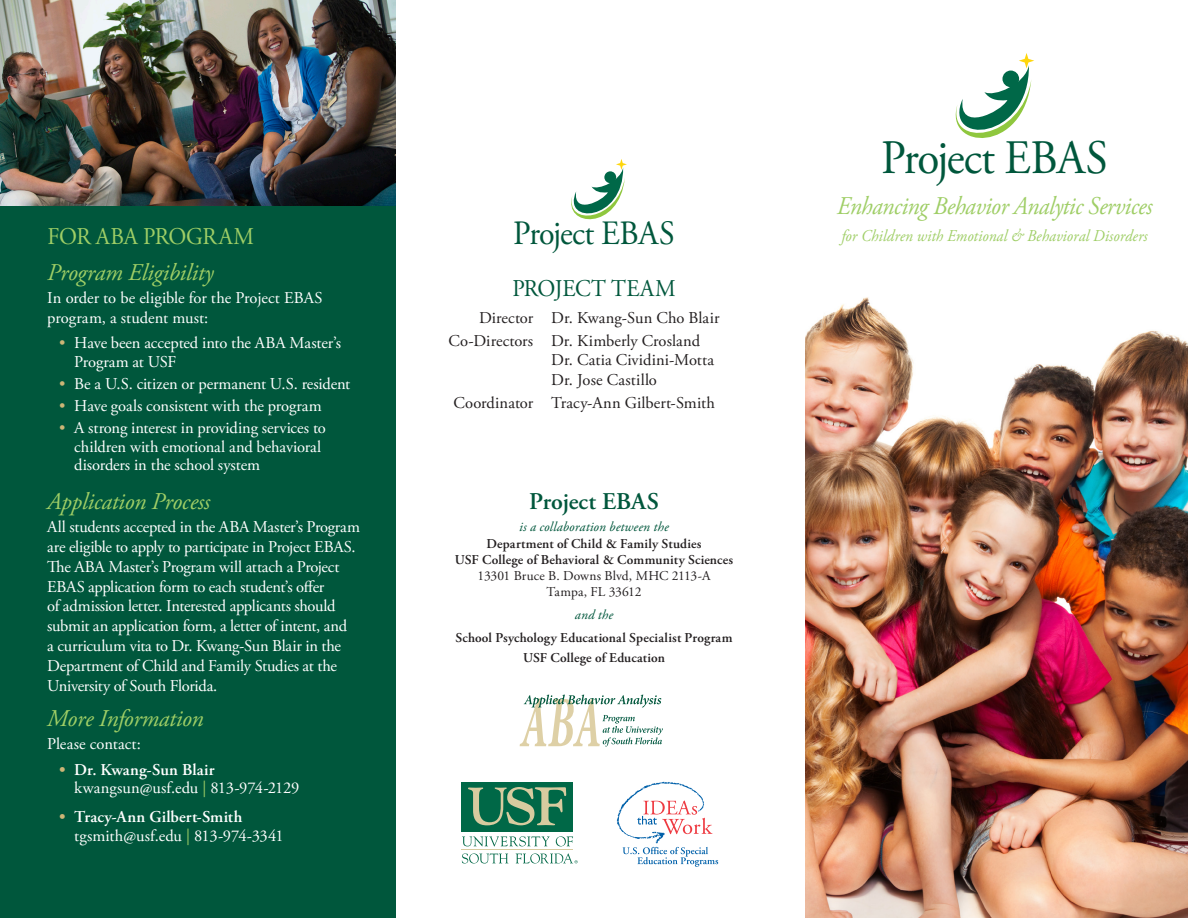
<style>
.page{position:relative;width:1188px;height:918px;background:#fff}
.page>*{position:absolute;margin:0;border:0;box-sizing:border-box;transform-origin:0 0}
.heading{font:48px "Adobe Garamond Pro";letter-spacing:-.025em;color:#00573c;scale:.94 1}
.heading-2{font:34.05px "Adobe Garamond Pro";letter-spacing:-.02em;color:#00573c;scale:.94 1}
.heading-3{font:italic 25.5px "Adobe Garamond Pro";letter-spacing:-.02em;color:#9fce66;scale:.94 1}
.subhead_1{font:italic 24px "Adobe Garamond Pro";letter-spacing:-.015em;color:#9fce66}
.heading-4{font:24px "Adobe Garamond Pro";letter-spacing:-.015em;color:#9fce66;scale:.94 1}
.t1{font:600 24px "Adobe Garamond Pro";color:#00573c}
.heading-5{font:24px "Adobe Garamond Pro";letter-spacing:-.005em;color:#00573c;scale:.94 1}
.paragraph{font:16.5px/19.8px "Adobe Garamond Pro";letter-spacing:-.015em;color:#fff}
.team_players{font:16.5px "Adobe Garamond Pro";letter-spacing:.005em;color:#231f20}
.heading-6{font:italic 16.5px "Adobe Garamond Pro";letter-spacing:.005em;color:#9fce66;scale:.94 1}
.paragraph-2{font:16.5px "Adobe Garamond Pro";letter-spacing:.005em;color:#fff}
.t2{font:600 13.5px/19.8px "Adobe Garamond Pro";letter-spacing:.01em;color:#231f20;text-align:center}
.t3{font:13.5px/16.2px "Adobe Garamond Pro";color:#231f20;text-align:center}
.t4{font:italic 13.5px "Adobe Garamond Pro";letter-spacing:.01em;color:#00573c}
.s1{color:#ccb576}
.s2{font-weight:600;color:#ccb576}
.s3{font-weight:600}
.s4{color:#9fce66}
</style>
<div class="page">
<div style="left:0;top:0;width:396px;height:918px;background:#00573c"></div>
<img style="left:806px;top:297px;width:382px;height:621px">
<img style="left:0;top:0;width:396px;height:205px">
<svg style="left:955px;top:53px;width:79px;height:85px"></svg>
<svg style="left:571px;top:159px;width:56px;height:61px"></svg>
<svg style="left:617px;top:782px;width:101px;height:85px"></svg>
<div style="left:462px;top:782px;width:111px;height:49px;background:#006847"></div>
<svg style="left:468px;top:787px;width:99px;height:38px"></svg>
<svg style="left:462px;top:836px;width:88px;height:11px"></svg>
<svg style="left:556px;top:836px;width:17px;height:10px"></svg>
<svg style="left:462px;top:853px;width:46px;height:11px"></svg>
<svg style="left:516px;top:853px;width:62px;height:11px"></svg>
<hr style="left:462px;top:850px;width:111px;height:1px;background:#d7cb9f">
<svg style="left:520px;top:695px;width:143px;height:52px"></svg>
<p class="heading-4" style="left:47px;top:222px;width:221px">FOR ABA PROGRAM</p>
<p class="subhead_1" style="left:47px;top:258px;width:168px">Program Eligibility</p>
<p class="paragraph" style="left:47px;top:288px;width:277px">In order to be eligible for the Project EBAS program, a student must:</p>
<p class="paragraph" style="left:74px;top:334px;width:268px;line-height:18.8px;text-indent:-15px"><span class="s1">•</span> Have been accepted into the ABA Master’s<br>Program at USF</p>
<p class="paragraph" style="left:59px;top:374px;width:293px"><span class="s1">•</span> Be a U.S. citizen or permanent U.S. resident</p>
<p class="paragraph" style="left:59px;top:396px;width:264px"><span class="s1">•</span> Have goals consistent with the program</p>
<p class="paragraph" style="left:74px;top:419px;width:253px;line-height:18.8px;text-indent:-15px"><span class="s1">•</span> A strong interest in providing services to children with emotional and behavioral disorders in the school system</p>
<p class="subhead_1" style="left:47px;top:487px;width:164px">Application Process</p>
<p class="paragraph" style="left:47px;top:518px;width:314px">All students accepted in the ABA Master’s Program are eligible to apply to participate in Project EBAS.<br>The ABA Master’s Program will attach a Project EBAS application form to each student’s offer<br>of admission letter. Interested applicants should submit an application form, a letter of intent, and<br>a curriculum vita to Dr. Kwang-Sun Blair in the Department of Child and Family Studies at the University of South Florida.</p>
<p class="subhead_1" style="left:47px;top:704px;width:158px">More Information</p>
<p class="paragraph-2" style="left:47px;top:734px;width:95px">Please contact:</p>
<p class="paragraph" style="left:74px;top:761px;width:227px;line-height:18.8px;text-indent:-15px"><span class="s2">•</span> <span class="s3">Dr. Kwang-Sun Blair </span>kwangsun@usf.edu <span class="s4">|</span> 813-974-2129</p>
<p class="paragraph" style="left:74px;top:808px;width:211px;line-height:18.8px;text-indent:-15px"><span class="s2">•</span> <span class="s3">Tracy-Ann Gilbert-Smith </span>tgsmith@usf.edu <span class="s4">|</span> 813-974-3341</p>
<p class="heading-2" style="left:513px;top:213px;width:173px">Project EBAS</p>
<p class="heading-5" style="left:512px;top:274px;width:175px">PROJECT TEAM</p>
<p class="team_players" style="left:479px;top:307px;width:242px">Director Dr. Kwang-Sun Cho Blair</p>
<p class="team_players" style="left:448px;top:330px;width:253px">Co-Directors Dr. Kimberly Crosland</p>
<p class="team_players" style="left:551px;top:350px;width:164px">Dr. Catia Cividini-Motta</p>
<p class="team_players" style="left:551px;top:370px;width:107px">Dr. Jose Castillo</p>
<p class="team_players" style="left:454px;top:393px;width:263px">Coordinator Tracy-Ann Gilbert-Smith</p>
<p class="t1" style="left:529px;top:487px;width:131px">Project EBAS</p>
<p class="t4" style="left:519px;top:519px;width:151px">is a collaboration between the</p>
<p class="t2" style="left:486px;top:534px;width:217px">Department of Child &amp; Family Studies</p>
<p class="t2" style="left:455px;top:550px;width:280px">USF College of Behavioral &amp; Community Sciences</p>
<p class="t3" style="left:478px;top:568px;width:234px">13301 Bruce B. Downs Blvd, MHC 2113-A<br>Tampa, FL 33612</p>
<p class="t4" style="left:575px;top:607px;width:40px">and the</p>
<p class="t2" style="left:455px;top:628px;width:279px">School Psychology Educational Specialist Program<br>USF College of Education</p>
<p class="heading" style="left:881px;top:129px;width:243px">Project EBAS</p>
<p class="heading-3" style="left:837px;top:190px;width:337px">Enhancing Behavior Analytic Services</p>
<p class="heading-6" style="left:842px;top:225px;width:327px">for Children with Emotional &amp; Behavioral Disorders</p>
</div>
